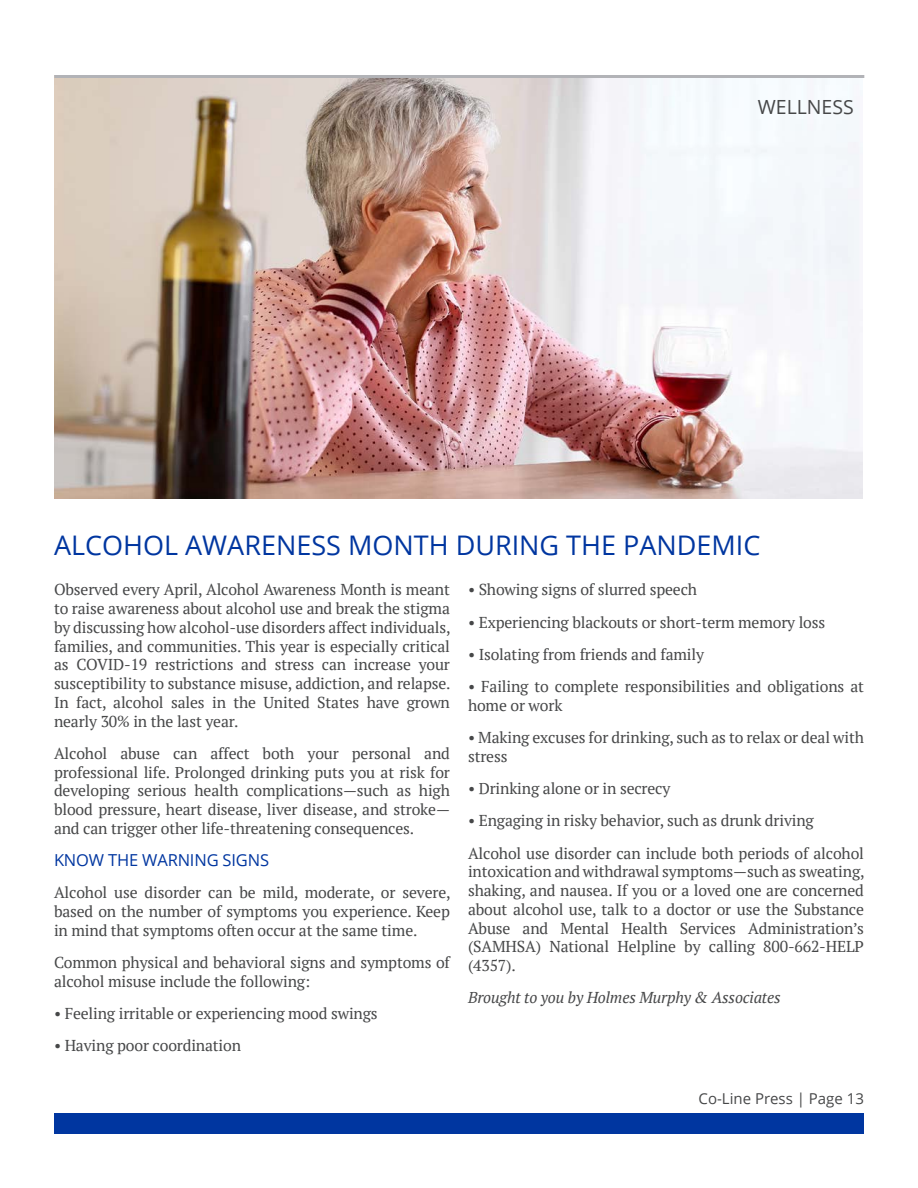
<style>
.page{position:relative;width:918px;height:1188px;background:#fff}
.page>*{position:absolute;margin:0;border:0;box-sizing:border-box;transform-origin:0 0}
.t1{font:27px "Open Sans";color:#0036a0}
.t2{font:19.5px "Open Sans";color:#464748}
.t3{font:16.5px "Open Sans";letter-spacing:-.01em;color:#0036a0}
.t4{font:15.75px/18.8px "PT Serif";letter-spacing:-.01em;color:#464748;text-align:justify}
.t5{font:italic 15.75px "PT Serif";letter-spacing:-.01em;color:#464748}
.t6{font:15px "Open Sans";color:#464748}
</style>
<div class="page">
<div style="left:54px;top:1113px;width:810px;height:21px;background:#0036a0"></div>
<img style="left:54px;top:78px;width:808px;height:421px">
<hr style="left:54px;top:75px;width:810px;height:3px;background:#b2b3b7">
<p class="t2" style="left:758px;top:93px;width:98px">WELLNESS</p>
<p class="t1" style="left:54px;top:527px;width:708px">ALCOHOL AWARENESS MONTH DURING THE PANDEMIC</p>
<p class="t4" style="left:54px;top:580px;width:398px">Observed every April, Alcohol Awareness Month is meant to raise awareness about alcohol use and break the stigma by discussing how alcohol-use disorders affect individuals, families, and communities. This year is especially critical as COVID-19 restrictions and stress can increase your susceptibility to substance misuse, addiction, and relapse.<br>In fact, alcohol sales in the United States have grown nearly 30% in the last year.</p>
<p class="t4" style="left:54px;top:744px;width:398px">Alcohol abuse can affect both your personal and professional life. Prolonged drinking puts you at risk for developing serious health complications—such as high blood pressure, heart disease, liver disease, and stroke— and can trigger other life-threatening consequences.</p>
<p class="t3" style="left:54px;top:849px;width:217px">KNOW THE WARNING SIGNS</p>
<p class="t4" style="left:54px;top:883px;width:398px">Alcohol use disorder can be mild, moderate, or severe, based on the number of symptoms you experience. Keep in mind that symptoms often occur at the same time.</p>
<p class="t4" style="left:54px;top:953px;width:397px">Common physical and behavioral signs and symptoms of alcohol misuse include the following:</p>
<p class="t4" style="left:54px;top:1004px;width:325px">• Feeling irritable or experiencing mood swings</p>
<p class="t4" style="left:54px;top:1036px;width:189px">• Having poor coordination</p>
<p class="t4" style="left:468px;top:580px;width:231px">• Showing signs of slurred speech</p>
<p class="t4" style="left:468px;top:613px;width:359px">• Experiencing blackouts or short-term memory loss</p>
<p class="t4" style="left:468px;top:645px;width:238px">• Isolating from friends and family</p>
<p class="t4" style="left:468px;top:677px;width:398px">• Failing to complete responsibilities and obligations at home or work</p>
<p class="t4" style="left:468px;top:728px;width:398px">• Making excuses for drinking, such as to relax or deal with stress</p>
<p class="t4" style="left:468px;top:779px;width:204px">• Drinking alone or in secrecy</p>
<p class="t4" style="left:468px;top:811px;width:347px">• Engaging in risky behavior, such as drunk driving</p>
<p class="t4" style="left:468px;top:844px;width:398px">Alcohol use disorder can include both periods of alcohol intoxication and withdrawal symptoms—such as sweating, shaking, and nausea. If you or a loved one are concerned about alcohol use, talk to a doctor or use the Substance Abuse and Mental Health Services Administration’s (SAMHSA) National Helpline by calling 800-662-HELP (4357).</p>
<p class="t5" style="left:468px;top:988px;width:314px">Brought to you by Holmes Murphy &amp; Associates</p>
<p class="t6" style="left:699px;top:1088px;width:167px">Co-Line Press | Page 13</p>
</div>
